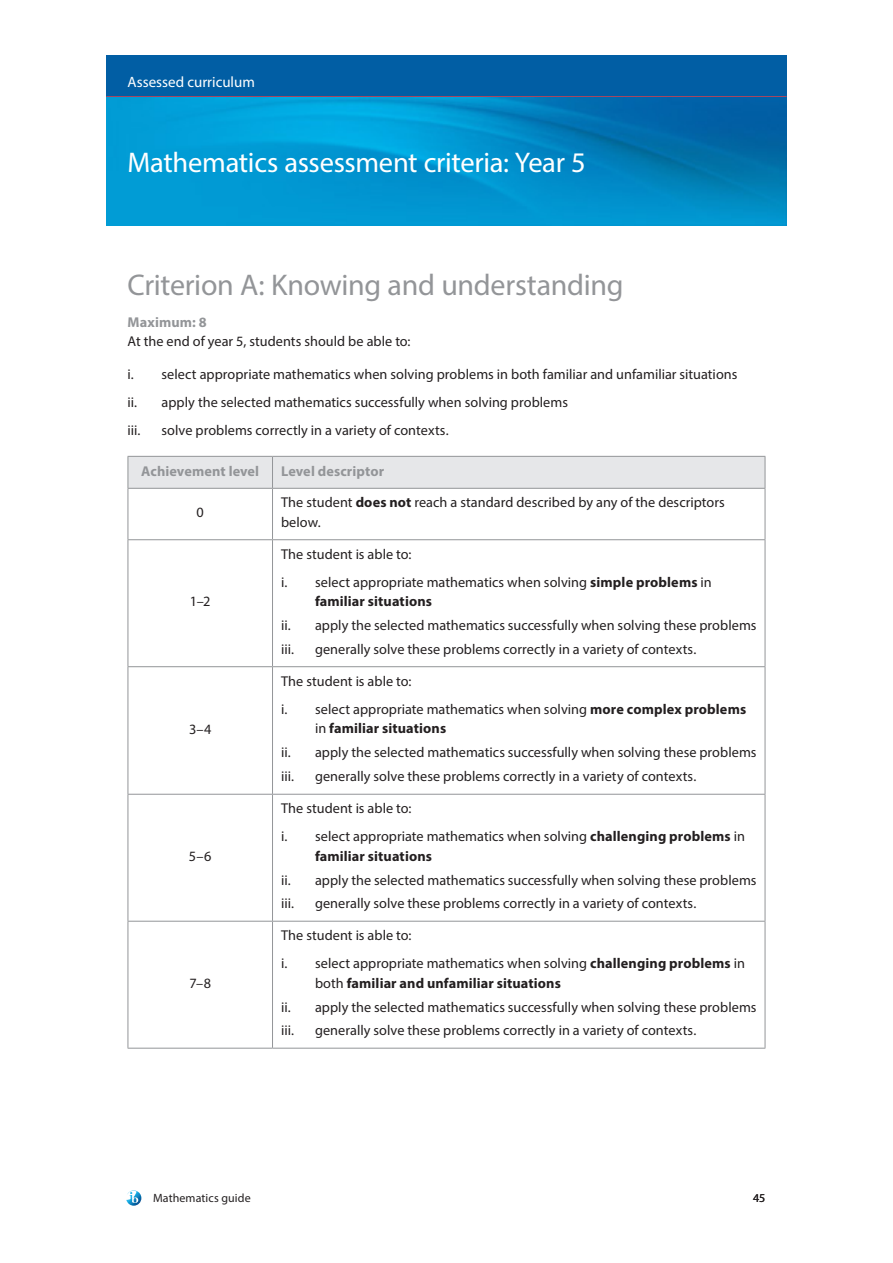
<style>
.page{position:relative;width:893px;height:1263px;background:#fff}
.page>*{position:absolute;margin:0;border:0;box-sizing:border-box;transform-origin:0 0}
.Body{font:30px "Myriad Pro";letter-spacing:-.01em;color:#939598}
.Heading_2{font:28.5px "Myriad Pro";letter-spacing:-.01em;color:#fff}
.Body-2{font:15px "Myriad Pro";color:#fff}
.Table_body{font:14.25px/19.5px "Myriad Pro";letter-spacing:.005em;color:#231f20}
.t1{font:700 14.25px/19.5px "Myriad Pro";letter-spacing:.005em;color:#231f20}
.Body-3{font:14.25px "Myriad Pro";letter-spacing:.005em;color:#231f20}
.Table_header_centred{font:700 14.25px "Myriad Pro";letter-spacing:.005em;color:#939598}
.Table_header{font:700 14.25px "Myriad Pro";letter-spacing:.005em;color:#939598}
.Table_body_centred{font:14.25px "Myriad Pro";color:#231f20}
.Display{font:700 14.25px "Myriad Pro";letter-spacing:.01em;color:#939598}
.t2{font:12px "Myriad Pro";letter-spacing:.005em;color:#231f20}
.s1{font-weight:700}
.s2{font-weight:400}
</style>
<div class="page">
<div style="left:106px;top:55px;width:681px;height:43px;background:#015ea4"></div>
<hr style="left:106px;top:96px;width:681px;height:3px;background:#ee3d43">
<svg style="left:126px;top:1190px;width:15px;height:16px"></svg>
<img style="left:106px;top:98px;width:681px;height:127px">
<div style="left:129px;top:457px;width:636px;height:31px;background:#e6e7e9"></div>
<hr style="left:128px;top:456px;width:145px;height:1px;background:#939598">
<hr style="left:128px;top:457px;width:1px;height:31px;background:#939598">
<hr style="left:273px;top:456px;width:492px;height:1px;background:#939598">
<hr style="left:272px;top:457px;width:1px;height:31px;background:#939598">
<hr style="left:765px;top:457px;width:1px;height:31px;background:#939598">
<hr style="left:128px;top:488px;width:145px;height:1px;background:#939598">
<hr style="left:128px;top:489px;width:1px;height:50px;background:#939598">
<hr style="left:273px;top:488px;width:492px;height:1px;background:#939598">
<hr style="left:272px;top:489px;width:1px;height:50px;background:#939598">
<hr style="left:765px;top:489px;width:1px;height:50px;background:#939598">
<hr style="left:128px;top:539px;width:145px;height:1px;background:#939598">
<hr style="left:128px;top:540px;width:1px;height:126px;background:#939598">
<hr style="left:273px;top:539px;width:492px;height:1px;background:#939598">
<hr style="left:272px;top:540px;width:1px;height:126px;background:#939598">
<hr style="left:765px;top:540px;width:1px;height:126px;background:#939598">
<hr style="left:128px;top:666px;width:145px;height:1px;background:#939598">
<hr style="left:128px;top:667px;width:1px;height:127px;background:#939598">
<hr style="left:273px;top:666px;width:492px;height:1px;background:#939598">
<hr style="left:272px;top:667px;width:1px;height:127px;background:#939598">
<hr style="left:765px;top:667px;width:1px;height:127px;background:#939598">
<hr style="left:128px;top:794px;width:145px;height:1px;background:#939598">
<hr style="left:128px;top:795px;width:1px;height:126px;background:#939598">
<hr style="left:273px;top:794px;width:492px;height:1px;background:#939598">
<hr style="left:272px;top:795px;width:1px;height:126px;background:#939598">
<hr style="left:765px;top:795px;width:1px;height:126px;background:#939598">
<hr style="left:128px;top:921px;width:145px;height:1px;background:#939598">
<hr style="left:128px;top:921px;width:1px;height:127px;background:#939598">
<hr style="left:273px;top:921px;width:492px;height:1px;background:#939598">
<hr style="left:272px;top:921px;width:1px;height:127px;background:#939598">
<hr style="left:765px;top:921px;width:1px;height:127px;background:#939598">
<hr style="left:128px;top:1048px;width:145px;height:1px;background:#939598">
<hr style="left:273px;top:1048px;width:492px;height:1px;background:#939598">
<p class="Body-2" style="left:128px;top:73px;width:129px">Assessed curriculum</p>
<p class="Heading_2" style="left:128px;top:145px;width:460px">Mathematics assessment criteria: Year 5</p>
<p class="Body" style="left:128px;top:266px;width:497px">Criterion A: Knowing and understanding</p>
<p class="Display" style="left:128px;top:313px;width:81px">Maximum: 8</p>
<p class="Body-3" style="left:128px;top:333px;width:285px">At the end of year 5, students should be able to:</p>
<p class="Table_body" style="left:128px;top:364px;width:611px">i. select appropriate mathematics when solving problems in both familiar and unfamiliar situations</p>
<p class="Table_body" style="left:128px;top:392px;width:442px">ii. apply the selected mathematics successfully when solving problems</p>
<p class="Table_body" style="left:128px;top:420px;width:14px">iii.</p>
<p class="Table_body" style="left:162px;top:420px;width:289px">solve problems correctly in a variety of contexts.</p>
<p class="Table_header_centred" style="left:141px;top:461px;width:120px">Achievement level</p>
<p class="Table_header" style="left:281px;top:461px;width:105px">Level descriptor</p>
<p class="Table_body_centred" style="left:197px;top:504px;width:9px">0</p>
<p class="Table_body" style="left:281px;top:493px;width:445px">The student <span class="s1">does not</span> reach a standard described by any of the descriptors below.</p>
<p class="Table_body_centred" style="left:190px;top:593px;width:22px">1–2</p>
<p class="Table_body_centred" style="left:189px;top:720px;width:24px">3–4</p>
<p class="Table_body_centred" style="left:189px;top:847px;width:24px">5–6</p>
<p class="Table_body_centred" style="left:189px;top:974px;width:23px">7–8</p>
<p class="Table_body" style="left:281px;top:544px;width:132px">The student is able to:</p>
<p class="Table_body" style="left:315px;top:572px;width:398px;text-indent:-34px">i. select appropriate mathematics when solving <span class="s1">simple problems</span> in <span class="s1">familiar situations</span></p>
<p class="Table_body" style="left:281px;top:615px;width:477px">ii. apply the selected mathematics successfully when solving these problems</p>
<p class="Table_body" style="left:281px;top:639px;width:14px">iii.</p>
<p class="Table_body" style="left:315px;top:639px;width:383px">generally solve these problems correctly in a variety of contexts.</p>
<p class="Table_body" style="left:281px;top:671px;width:132px">The student is able to:</p>
<p class="Table_body" style="left:315px;top:699px;width:433px;text-indent:-34px">i. select appropriate mathematics when solving <span class="s1">more complex problems </span>in <span class="s1">familiar situations</span></p>
<p class="Table_body" style="left:281px;top:742px;width:477px">ii. apply the selected mathematics successfully when solving these problems</p>
<p class="Table_body" style="left:281px;top:766px;width:14px">iii.</p>
<p class="Table_body" style="left:315px;top:766px;width:383px">generally solve these problems correctly in a variety of contexts.</p>
<p class="Table_body" style="left:281px;top:799px;width:132px">The student is able to:</p>
<p class="Table_body" style="left:315px;top:827px;width:431px;text-indent:-34px">i. select appropriate mathematics when solving <span class="s1">challenging problems</span> in <span class="s1">familiar situations</span></p>
<p class="Table_body" style="left:281px;top:870px;width:477px">ii. apply the selected mathematics successfully when solving these problems</p>
<p class="Table_body" style="left:281px;top:894px;width:14px">iii.</p>
<p class="Table_body" style="left:315px;top:894px;width:383px">generally solve these problems correctly in a variety of contexts.</p>
<p class="Table_body" style="left:281px;top:926px;width:132px">The student is able to:</p>
<p class="t1" style="left:315px;top:953px;width:431px;text-indent:-34px"><span class="s2">i. select appropriate mathematics when solving</span> challenging problems <span class="s2">in both</span> familiar and unfamiliar situations</p>
<p class="Table_body" style="left:281px;top:997px;width:477px">ii. apply the selected mathematics successfully when solving these problems</p>
<p class="Table_body" style="left:281px;top:1021px;width:14px">iii.</p>
<p class="Table_body" style="left:315px;top:1021px;width:383px">generally solve these problems correctly in a variety of contexts.</p>
<p class="t2" style="left:153px;top:1190px;width:99px">Mathematics guide</p>
<p class="t2" style="left:753px;top:1190px;width:14px">45</p>
</div>
